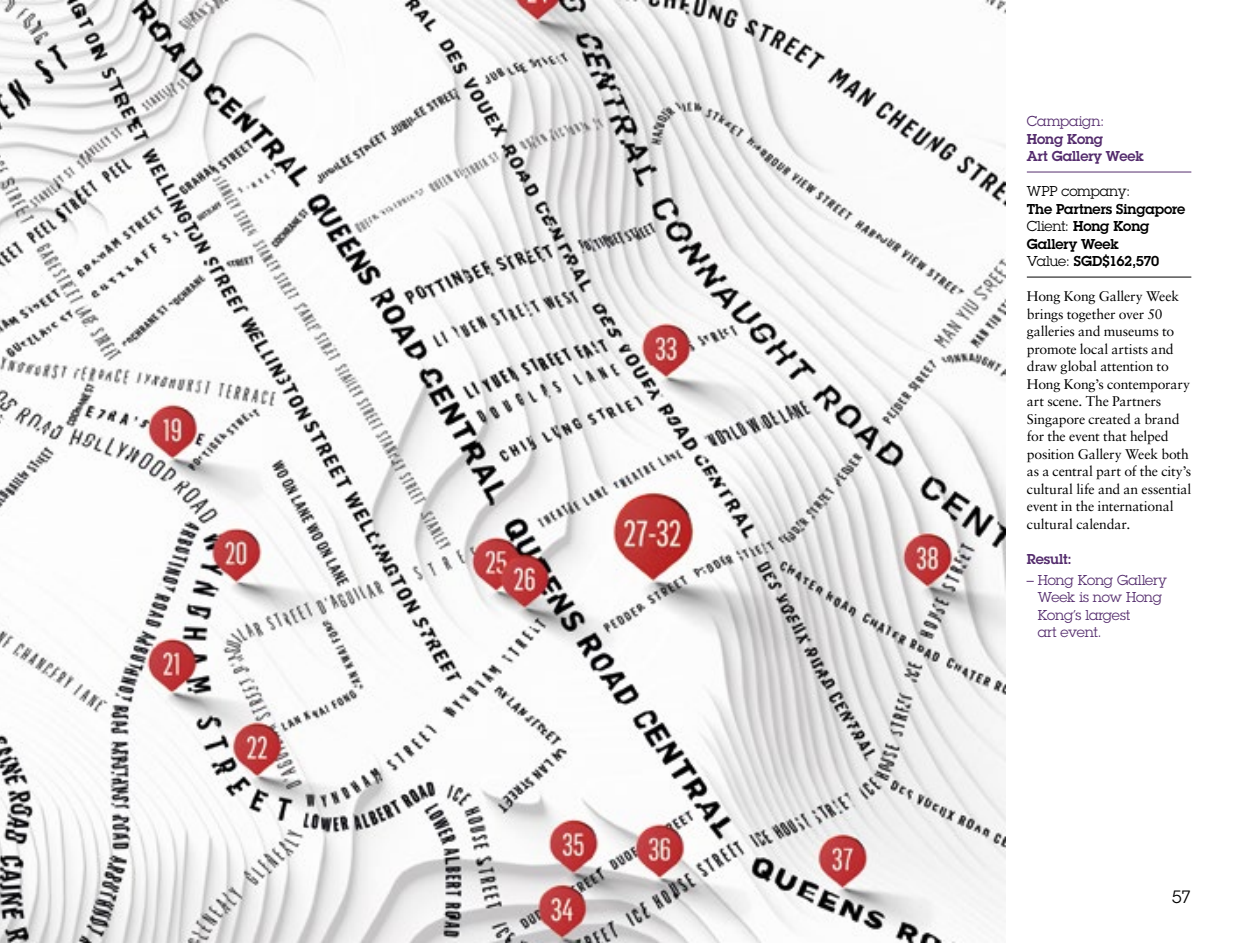
<style>
.page{position:relative;width:1241px;height:943px;background:#fff}
.page>*{position:absolute;margin:0;border:0;box-sizing:border-box;transform-origin:0 0}
.t1{font:17.5px "Lubalin Graph Std";color:#000}
._07_Case_Study_Text{font:14px/17.5px "Sabon LT Std";letter-spacing:-.01em;color:#000}
._07_Company_Credit_n{font:600 14px/17.5px "Lubalin Graph Std";letter-spacing:-.005em;color:#000}
._07_Result___Award{font:14px/17.5px "Lubalin Graph Std";letter-spacing:-.02em;color:#542c6d}
._07_Company_Credit_l{font:600 14px/17.5px "Lubalin Graph Std";letter-spacing:-.005em;color:#542c6d}
._07_Company_Credit_l-2{font:600 14px "Lubalin Graph Std";letter-spacing:-.03em;color:#000}
._07_Result___Award-2{font:600 14px "Lubalin Graph Std";letter-spacing:-.005em;color:#542c6d}
.s1{font-weight:400}
</style>
<div class="page">
<img style="left:0;top:0;width:1005px;height:943px">
<img style="left:0;top:93px;width:1px;height:850px">
<hr style="left:1026px;top:172px;width:165px;height:1px;background:#542c6d">
<hr style="left:1026px;top:277px;width:165px;height:1px;background:#000">
<p class="_07_Company_Credit_l" style="left:1026px;top:112px;width:119px"><span class="s1">Campaign:<br></span>Hong Kong<br>Art Gallery Week</p>
<p class="_07_Company_Credit_n" style="left:1026px;top:182px;width:160px"><span class="s1">WPP company:<br></span>The Partners Singapore</p>
<p class="_07_Company_Credit_n" style="left:1026px;top:217px;width:124px"><span class="s1">Client:</span> Hong Kong<br>Gallery Week</p>
<p class="_07_Company_Credit_l-2" style="left:1026px;top:252px;width:134px"><span class="s1">Value:</span> SGD$162,570</p>
<p class="_07_Case_Study_Text" style="left:1026px;top:287px;width:166px">Hong Kong Gallery Week brings together over 50 galleries and museums to promote local artists and draw global attention to<br>Hong Kong’s contemporary art scene. The Partners<br>Singapore created a brand for the event that helped position Gallery Week both as a central part of the city’s cultural life and an essential event in the international cultural calendar.</p>
<p class="_07_Result___Award-2" style="left:1026px;top:549px;width:46px">Result:</p>
<p class="_07_Result___Award" style="left:1037px;top:571px;width:131px;text-indent:-11px">– Hong Kong Gallery<br>Week is now Hong<br>Kong’s largest<br>art event.</p>
<p class="t1" style="left:1171px;top:886px;width:21px">57</p>
</div>
